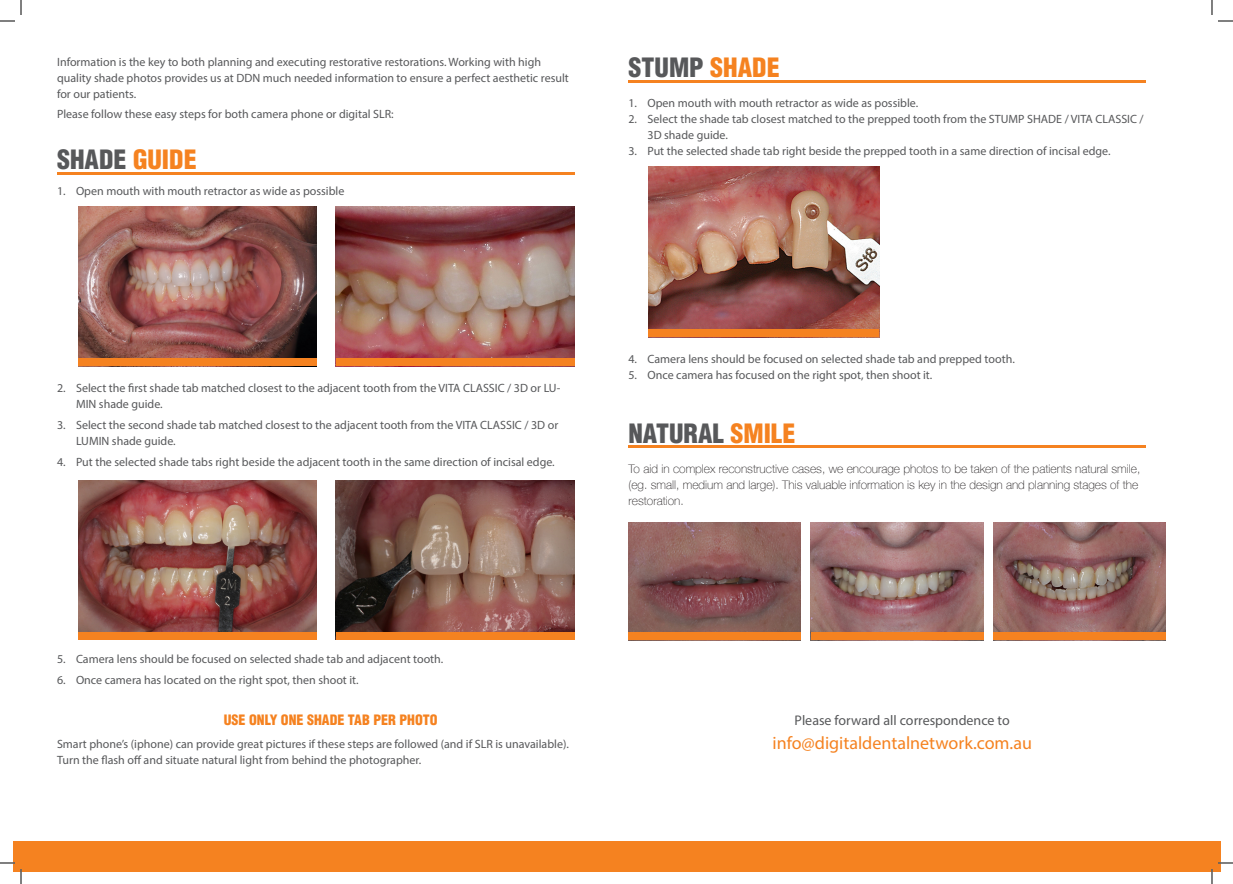
<style>
.page{position:relative;width:1233px;height:884px;background:#fff}
.page>*{position:absolute;margin:0;border:0;box-sizing:border-box;transform-origin:0 0}
.Heading{font:26px "Switzerland Cond Black Plain";color:#57585a}
.t1{font:18px "Myriad Pro";color:#f58220}
.t2{font:14px "Myriad Pro";color:#57585a}
.t3{font:14px "Switzerland Cond Black Plain";color:#f58220}
.t4{font:12px/16px "Myriad Pro";color:#57585a}
.t5{font:100 12px/16px "Helvetica Neue LT";color:#231f20}
.s1{color:#f58220}
</style>
<div class="page">
<hr style="left:57px;top:173px;width:517px;height:2px;background:#f58220">
<hr style="left:628px;top:80px;width:518px;height:2px;background:#f58220">
<img style="left:648px;top:166px;width:231px;height:164px">
<div style="left:12px;top:841px;width:1208px;height:30px;background:#f58220"></div>
<img style="left:78px;top:207px;width:239px;height:152px">
<img style="left:78px;top:480px;width:239px;height:152px">
<img style="left:336px;top:207px;width:238px;height:152px">
<img style="left:336px;top:480px;width:238px;height:152px">
<img style="left:628px;top:522px;width:173px;height:110px">
<img style="left:811px;top:522px;width:172px;height:110px">
<img style="left:993px;top:522px;width:173px;height:110px">
<hr style="left:628px;top:445px;width:518px;height:2px;background:#f58220">
<div style="left:78px;top:359px;width:239px;height:7px;background:#f58220"></div>
<div style="left:78px;top:632px;width:239px;height:8px;background:#f58220"></div>
<div style="left:336px;top:359px;width:238px;height:7px;background:#f58220"></div>
<div style="left:648px;top:330px;width:231px;height:7px;background:#f58220"></div>
<div style="left:336px;top:632px;width:238px;height:8px;background:#f58220"></div>
<div style="left:628px;top:632px;width:173px;height:8px;background:#f58220"></div>
<div style="left:811px;top:632px;width:172px;height:8px;background:#f58220"></div>
<div style="left:993px;top:632px;width:173px;height:8px;background:#f58220"></div>
<svg style="left:1218px;top:20px;width:15px;height:2px"></svg>
<svg style="left:1218px;top:862px;width:15px;height:2px"></svg>
<svg style="left:0;top:0;width:22px;height:22px"></svg>
<svg style="left:0;top:862px;width:22px;height:22px"></svg>
<svg style="left:1211px;top:0;width:1px;height:15px"></svg>
<svg style="left:1211px;top:869px;width:1px;height:15px"></svg>
<p class="t4" style="left:57px;top:54px;width:513px">Information is the key to both planning and executing restorative restorations. Working with high quality shade photos provides us at DDN much needed information to ensure a perfect aesthetic result for our patients.</p>
<p class="t4" style="left:57px;top:105px;width:338px">Please follow these easy steps for both camera phone or digital SLR:</p>
<p class="Heading" style="left:57px;top:143px;width:141px">SHADE <span class="s1">GUIDE</span></p>
<p class="t4" style="left:57px;top:183px;width:289px">1. Open mouth with mouth retractor as wide as possible</p>
<p class="Heading" style="left:628px;top:51px;width:153px">STUMP <span class="s1">SHADE</span></p>
<p class="t4" style="left:628px;top:95px;width:291px">1. Open mouth with mouth retractor as wide as possible.</p>
<p class="t4" style="left:647px;top:111px;width:498px;text-indent:-19px">2. Select the shade tab closest matched to the prepped tooth from the STUMP SHADE / VITA CLASSIC /<br>3D shade guide.</p>
<p class="t4" style="left:628px;top:143px;width:483px">3. Put the selected shade tab right beside the prepped tooth in a same direction of incisal edge.</p>
<p class="t4" style="left:76px;top:380px;width:486px;text-indent:-19px">2. Select the first shade tab matched closest to the adjacent tooth from the VITA CLASSIC / 3D or LU-<br>MIN shade guide.</p>
<p class="t4" style="left:76px;top:417px;width:484px;text-indent:-19px">3. Select the second shade tab matched closest to the adjacent tooth from the VITA CLASSIC / 3D or<br>LUMIN shade guide.</p>
<p class="t4" style="left:57px;top:454px;width:499px">4. Put the selected shade tabs right beside the adjacent tooth in the same direction of incisal edge.</p>
<p class="t4" style="left:57px;top:651px;width:388px">5. Camera lens should be focused on selected shade tab and adjacent tooth.</p>
<p class="t4" style="left:57px;top:672px;width:303px">6. Once camera has located on the right spot, then shoot it.</p>
<p class="t3" style="left:224px;top:711px;width:215px">USE ONLY ONE SHADE TAB PER PHOTO</p>
<p class="t4" style="left:57px;top:735px;width:513px">Smart phone’s (iphone) can provide great pictures if these steps are followed (and if SLR is unavailable).<br>Turn the flash off and situate natural light from behind the photographer.</p>
<p class="t4" style="left:628px;top:351px;width:388px">4. Camera lens should be focused on selected shade tab and prepped tooth.</p>
<p class="t4" style="left:628px;top:367px;width:305px">5. Once camera has focused on the right spot, then shoot it.</p>
<p class="Heading" style="left:628px;top:417px;width:168px">NATURAL <span class="s1">SMILE</span></p>
<p class="t5" style="left:628px;top:461px;width:513px">To aid in complex reconstructive cases, we encourage photos to be taken of the patients natural smile, (eg. small, medium and large). This valuable information is key in the design and planning stages of the restoration.</p>
<p class="t2" style="left:794px;top:712px;width:217px">Please forward all correspondence to</p>
<p class="t1" style="left:772px;top:732px;width:261px">info@digitaldentalnetwork.com.au</p>
</div>
